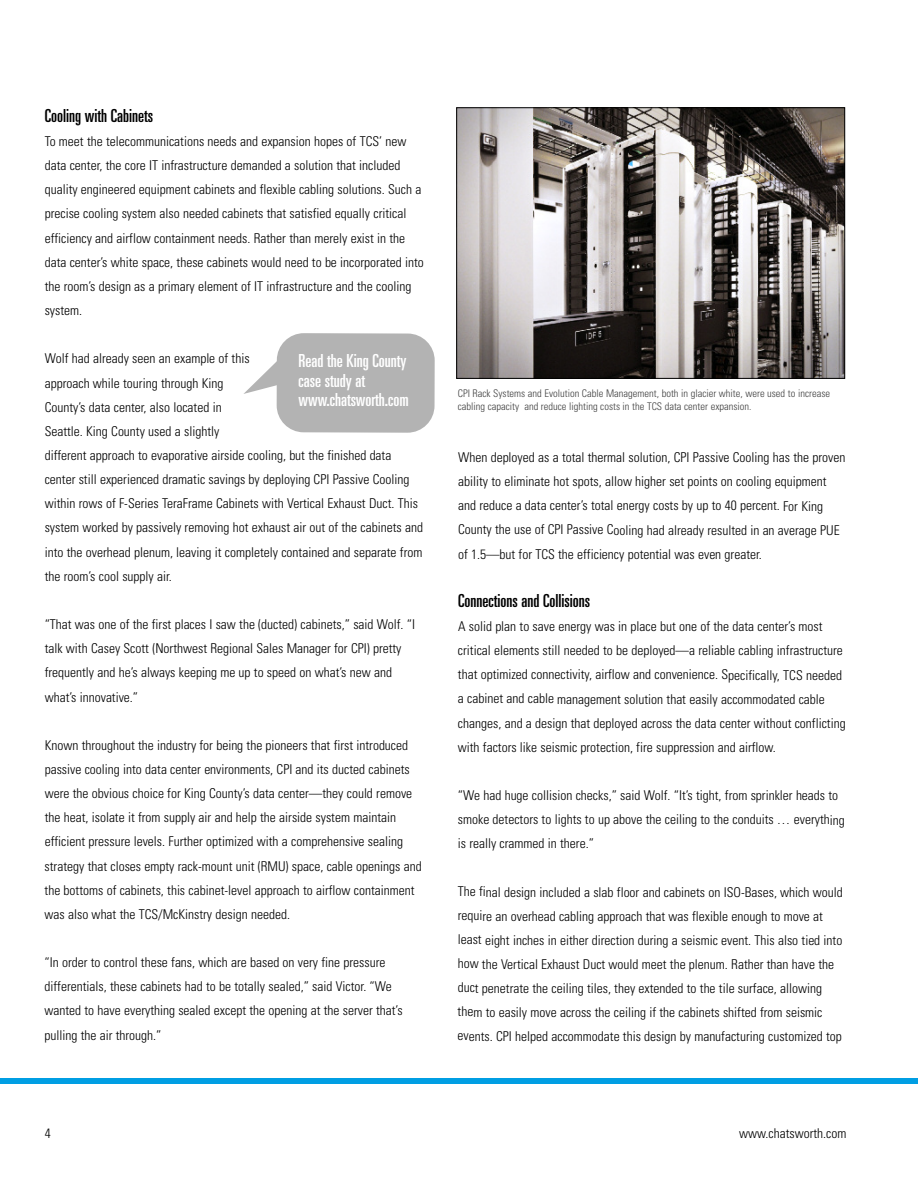
<style>
.page{position:relative;width:918px;height:1188px;background:#fff}
.page>*{position:absolute;margin:0;border:0;box-sizing:border-box;transform-origin:0 0}
.t1{font:ultra-condensed 18px/19.5px "Univers LT Std";color:#fff}
.t2{font:ultra-condensed 18px "Univers LT Std";color:#000}
.t3{font:300 condensed 13.5px/24.2px "Univers LT Std";color:#000}
.t4{font:300 condensed 10.5px/13.5px "Univers LT Std";color:#404040}
</style>
<div class="page">
<div style="left:0;top:1078px;width:918px;height:5px;background:#009ee3"></div>
<div style="left:277px;top:333px;width:158px;height:100px;background:#b3b3b3;border-radius:27px"></div>
<svg style="left:244px;top:353px;width:34px;height:41px"></svg>
<img style="left:458px;top:109px;width:385px;height:268px">
<div style="left:456px;top:107px;width:389px;height:272px;border:1px solid #000"></div>
<h1 class="t2" style="left:45px;top:109px;width:110px">Cooling with Cabinets</h1>
<p class="t3" style="left:45px;top:130px;width:381px">To meet the telecommunications needs and expansion hopes of TCS’ new data center, the core IT infrastructure demanded a solution that included quality engineered equipment cabinets and flexible cabling solutions. Such a precise cooling system also needed cabinets that satisfied equally critical efficiency and airflow containment needs. Rather than merely exist in the data center’s white space, these cabinets would need to be incorporated into the room’s design as a primary element of IT infrastructure and the cooling system.</p>
<p class="t3" style="left:45px;top:348px;width:380px">Wolf had already seen an example of this<br>approach while touring through King<br>County’s data center, also located in<br>Seattle. King County used a slightly<br>different approach to evaporative airside cooling, but the finished data center still experienced dramatic savings by deploying CPI Passive Cooling within rows of F-Series TeraFrame Cabinets with Vertical Exhaust Duct. This system worked by passively removing hot exhaust air out of the cabinets and into the overhead plenum, leaving it completely contained and separate from the room’s cool supply air.</p>
<p class="t3" style="left:45px;top:613px;width:372px">“That was one of the first places I saw the (ducted) cabinets,” said Wolf. “I talk with Casey Scott (Northwest Regional Sales Manager for CPI) pretty frequently and he’s always keeping me up to speed on what’s new and what’s innovative.”</p>
<p class="t3" style="left:45px;top:734px;width:379px">Known throughout the industry for being the pioneers that first introduced passive cooling into data center environments, CPI and its ducted cabinets were the obvious choice for King County’s data center—they could remove the heat, isolate it from supply air and help the airside system maintain efficient pressure levels. Further optimized with a comprehensive sealing strategy that closes empty rack-mount unit (RMU) space, cable openings and the bottoms of cabinets, this cabinet-level approach to airflow containment was also what the TCS/McKinstry design needed.</p>
<p class="t3" style="left:44px;top:952px;width:360px">“In order to control these fans, which are based on very fine pressure differentials, these cabinets had to be totally sealed,” said Victor. “We wanted to have everything sealed except the opening at the server that’s pulling the air through.”</p>
<h1 class="t1" style="left:298px;top:352px;width:112px">Read the King County case study at www.chatsworth.com</h1>
<p class="t4" style="left:458px;top:387px;width:374px">CPI Rack Systems and Evolution Cable Management, both in glacier white, were used to increase cabling capacity and reduce lighting costs in the TCS data center expansion.</p>
<p class="t3" style="left:458px;top:446px;width:389px">When deployed as a total thermal solution, CPI Passive Cooling has the proven ability to eliminate hot spots, allow higher set points on cooling equipment and reduce a data center’s total energy costs by up to 40 percent. For King County the use of CPI Passive Cooling had already resulted in an average PUE of 1.5—but for TCS the efficiency potential was even greater.</p>
<h1 class="t2" style="left:458px;top:594px;width:134px">Connections and Collisions</h1>
<p class="t3" style="left:458px;top:615px;width:389px">A solid plan to save energy was in place but one of the data center’s most critical elements still needed to be deployed—a reliable cabling infrastructure that optimized connectivity, airflow and convenience. Specifically, TCS needed a cabinet and cable management solution that easily accommodated cable changes, and a design that deployed across the data center without conflicting with factors like seismic protection, fire suppression and airflow.</p>
<p class="t3" style="left:458px;top:785px;width:388px">“We had huge collision checks,” said Wolf. “It’s tight, from sprinkler heads to smoke detectors to lights to up above the ceiling to the conduits … everything is really crammed in there.”</p>
<p class="t3" style="left:458px;top:881px;width:387px">The final design included a slab floor and cabinets on ISO-Bases, which would require an overhead cabling approach that was flexible enough to move at least eight inches in either direction during a seismic event. This also tied into how the Vertical Exhaust Duct would meet the plenum. Rather than have the duct penetrate the ceiling tiles, they extended to the tile surface, allowing them to easily move across the ceiling if the cabinets shifted from seismic events. CPI helped accommodate this design by manufacturing customized top</p>
<p class="t3" style="left:45px;top:1122px;width:7px">4</p>
<p class="t3" style="left:739px;top:1122px;width:109px">www.chatsworth.com</p>
</div>
